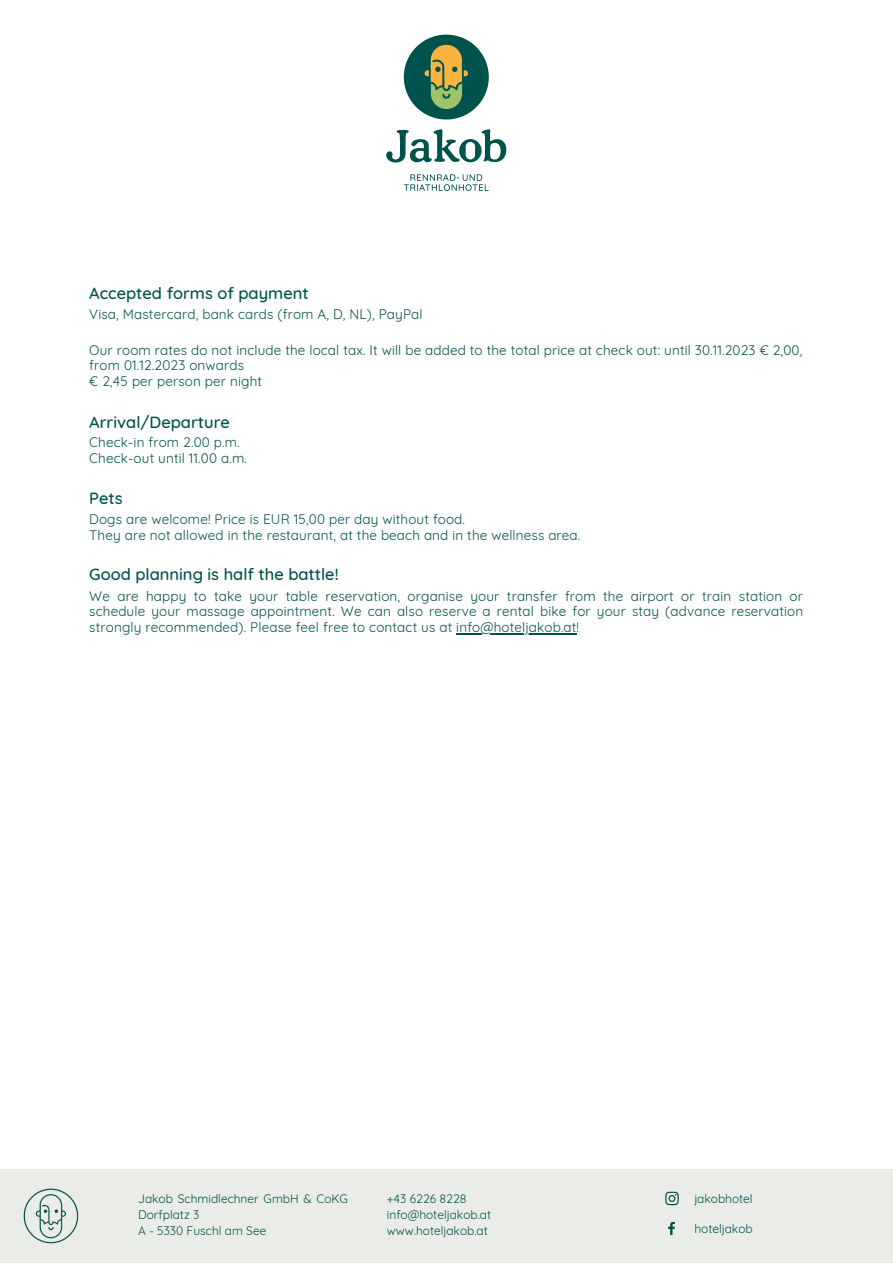
<style>
.page{position:relative;width:893px;height:1264px;background:#fff}
.page>*{position:absolute;margin:0;border:0;box-sizing:border-box;transform-origin:0 0}
.t1{font:500 16.5px "Quicksand";color:#00534d}
.t2{font:13.5px/15.8px "Quicksand";letter-spacing:.01em;color:#00534d}
.t3{font:12px/16px "Quicksand";color:#00534d}
</style>
<div class="page">
<svg style="left:404px;top:35px;width:84px;height:84px"></svg>
<svg style="left:386px;top:129px;width:120px;height:33px"></svg>
<svg style="left:404px;top:174px;width:84px;height:17px"></svg>
<hr style="left:456px;top:633px;width:120px;height:1px;background:#00534d">
<div style="left:0;top:1169px;width:892px;height:93px;background:#eaece7"></div>
<img style="left:23px;top:1188px;width:56px;height:56px">
<svg style="left:668px;top:1221px;width:7px;height:14px"></svg>
<svg style="left:665px;top:1191px;width:13px;height:14px"></svg>
<p class="t1" style="left:89px;top:282px;width:221px">Accepted forms of payment</p>
<p class="t2" style="left:89px;top:306px;width:335px">Visa, Mastercard, bank cards (from A, D, NL), PayPal</p>
<p class="t2" style="left:89px;top:342px;width:714px">Our room rates do not include the local tax. It will be added to the total price at check out: until 30.11.2023 € 2,00, from 01.12.2023 onwards<br>€ 2,45 per person per night</p>
<p class="t1" style="left:89px;top:411px;width:142px">Arrival/Departure</p>
<p class="t2" style="left:89px;top:434px;width:159px">Check-in from 2.00 p.m.<br>Check-out until 11.00 a.m.</p>
<p class="t1" style="left:89px;top:487px;width:35px">Pets</p>
<p class="t2" style="left:89px;top:511px;width:492px">Dogs are welcome! Price is EUR 15,00 per day without food.<br>They are not allowed in the restaurant, at the beach and in the wellness area.</p>
<p class="t1" style="left:89px;top:563px;width:251px">Good planning is half the battle!</p>
<p class="t2" style="left:89px;top:587px;width:715px;text-align:justify">We are happy to take your table reservation, organise your transfer from the airport or train station or schedule your massage appointment. We can also reserve a rental bike for your stay (advance reservation strongly recommended). Please feel free to contact us at info@hoteljakob.at!</p>
<p class="t3" style="left:138px;top:1190px;width:211px">Jakob Schmidlechner GmbH &amp; CoKG<br>Dorfplatz 3<br>A - 5330 Fuschl am See</p>
<p class="t3" style="left:387px;top:1190px;width:106px">+43 6226 8228 info@hoteljakob.at www.hoteljakob.at</p>
<p class="t3" style="left:694px;top:1190px;width:60px">jakobhotel</p>
<p class="t3" style="left:694px;top:1219px;width:60px">hoteljakob</p>
</div>
